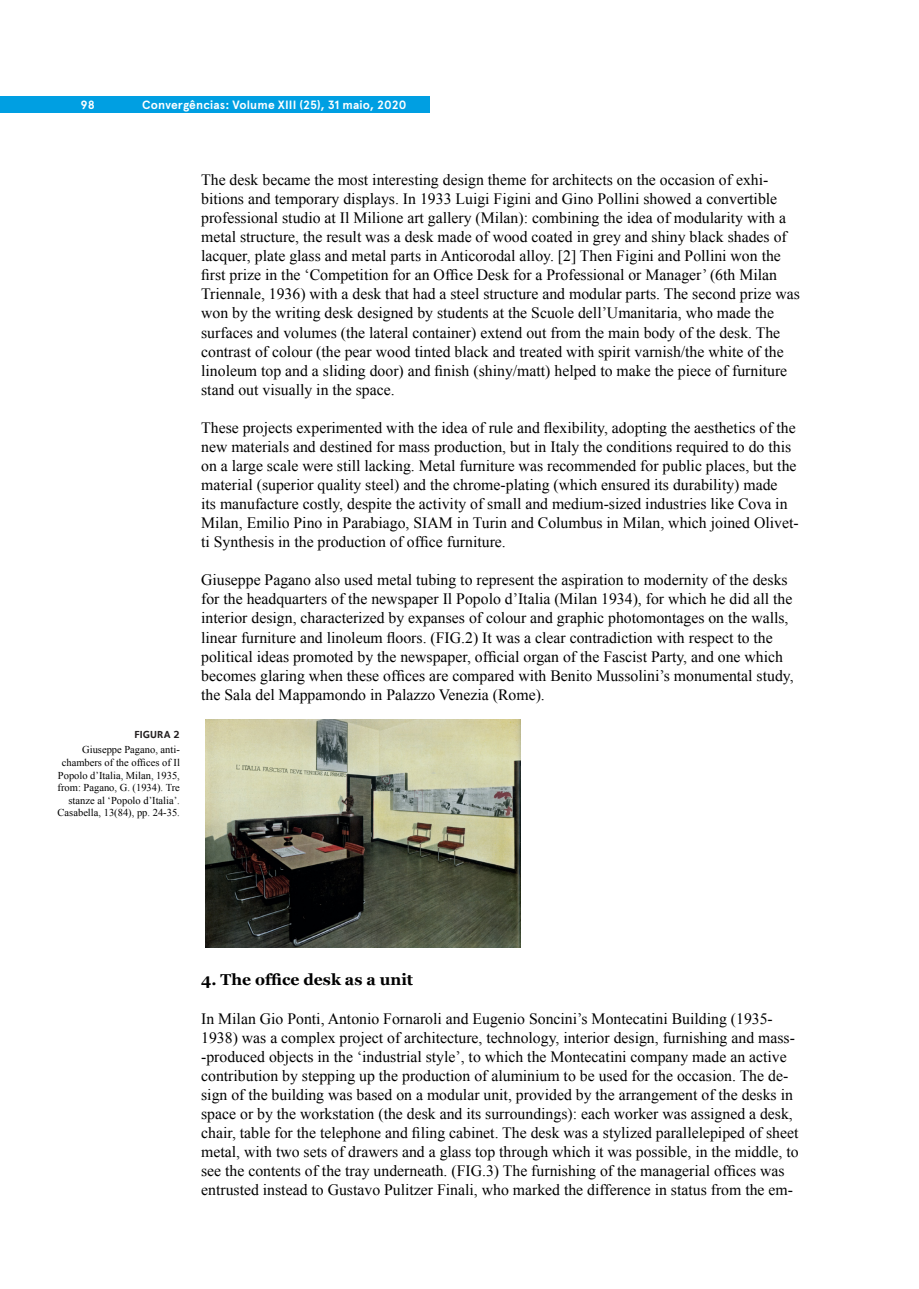
<style>
.page{position:relative;width:919px;height:1289px;background:#fff}
.page>*{position:absolute;margin:0;border:0;box-sizing:border-box;transform-origin:0 0}
.t1{font:15.75px/19px "Times New Roman";color:#000001}
.t2{font:700 15.75px "Georgia";color:#000001}
.t3{font:700 12px "Apercu Pro";letter-spacing:.01em;color:#fff}
.t4{font:10.5px/12.6px "Times New Roman";color:#000001;text-align:right}
.t5{font:700 10.5px "Foundry Sterling";color:#231f20}
</style>
<div class="page">
<div style="left:0;top:96px;width:429px;height:17px;background:#009fe2"></div>
<img style="left:205px;top:719px;width:316px;height:228px">
<p class="t3" style="left:81px;top:95px;width:16px">98</p>
<p class="t3" style="left:142px;top:95px;width:266px">Convergências: Volume XIII (25), 31 maio, 2020</p>
<p class="t5" style="left:134px;top:728px;width:47px">FIGURA 2</p>
<p class="t4" style="left:58px;top:743px;width:124px">Giuseppe Pagano, anti&shy;chambers of the offices of Il<br>Popolo d’Italia, Milan, 1935, from: Pagano, G. (1934). Tre stanze al ‘Popolo d’Italia’.<br>Casabella, 13(84), pp. 24-35.</p>
<p class="t1" style="left:201px;top:170px;width:600px">The desk became the most interesting design theme for architects on the occasion of exhi&shy;bitions and temporary displays. In 1933 Luigi Figini and Gino Pollini showed a convertible professional studio at Il Milione art gallery (Milan): combining the idea of modularity with a metal structure, the result was a desk made of wood coated in grey and shiny black shades of lacquer, plate glass and metal parts in Anticorodal alloy. [2] Then Figini and Pollini won the first prize in the ‘Competition for an Office Desk for a Professional or Manager’ (6th Milan Triennale, 1936) with a desk that had a steel structure and modular parts. The second prize was won by the writing desk designed by students at the Scuole dell’Umanitaria, who made the surfaces and volumes (the lateral container) extend out from the main body of the desk. The contrast of colour (the pear wood tinted black and treated with spirit varnish/the white of the linoleum top and a sliding door) and finish (shiny/matt) helped to make the piece of furniture stand out visually in the space.</p>
<p class="t1" style="left:201px;top:418px;width:599px">These projects experimented with the idea of rule and flexibility, adopting the aesthetics of the new materials and destined for mass production, but in Italy the conditions required to do this on a large scale were still lacking. Metal furniture was recommended for public places, but the material (superior quality steel) and the chrome-plating (which ensured its durability) made<br>its manufacture costly, despite the activity of small and medium-sized industries like Cova in Milan, Emilio Pino in Parabiago, SIAM in Turin and Columbus in Milan, which joined Olivet&shy;ti Synthesis in the production of office furniture.</p>
<p class="t1" style="left:201px;top:570px;width:594px">Giuseppe Pagano also used metal tubing to represent the aspiration to modernity of the desks for the headquarters of the newspaper Il Popolo d’Italia (Milan 1934), for which he did all the interior design, characterized by expanses of colour and graphic photomontages on the walls, linear furniture and linoleum floors. (FIG.2) It was a clear contradiction with respect to the political ideas promoted by the newspaper, official organ of the Fascist Party, and one which becomes glaring when these offices are compared with Benito Mussolini’s monumental study, the Sala del Mappamondo in Palazzo Venezia (Rome).</p>
<p class="t2" style="left:201px;top:968px;width:213px">4. The office desk as a unit</p>
<p class="t1" style="left:201px;top:1008px;width:599px">In Milan Gio Ponti, Antonio Fornaroli and Eugenio Soncini’s Montecatini Building (1935- 1938) was a complex project of architecture, technology, interior design, furnishing and mass--produced objects in the ‘industrial style’, to which the Montecatini company made an active contribution by stepping up the production of aluminium to be used for the occasion. The de&shy;sign of the building was based on a modular unit, provided by the arrangement of the desks in space or by the workstation (the desk and its surroundings): each worker was assigned a desk, chair, table for the telephone and filing cabinet. The desk was a stylized parallelepiped of sheet metal, with two sets of drawers and a glass top through which it was possible, in the middle, to see the contents of the tray underneath. (FIG.3) The furnishing of the managerial offices was entrusted instead to Gustavo Pulitzer Finali, who marked the difference in status from the em-</p>
</div>
